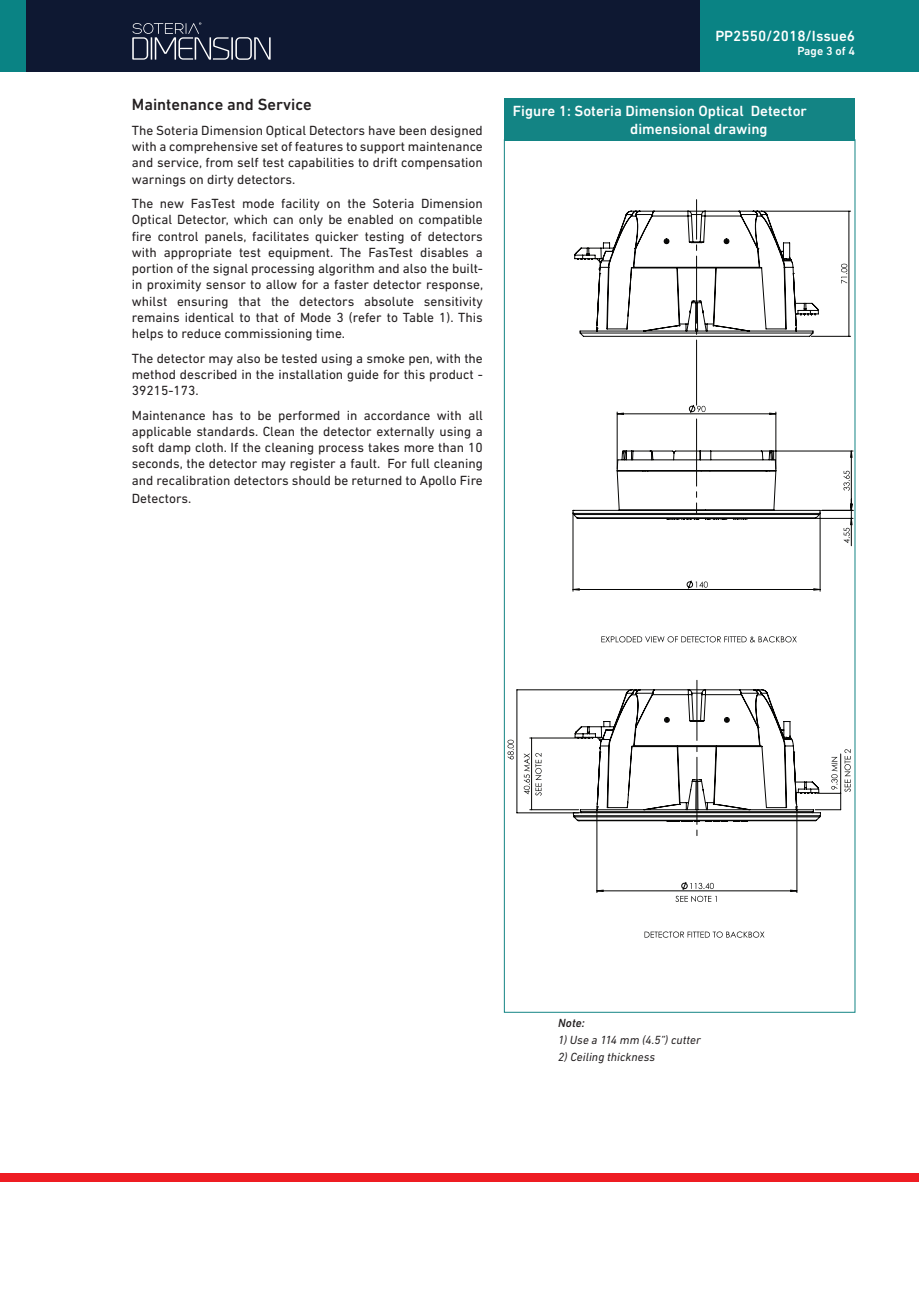
<style>
.page{position:relative;width:919px;height:1289px;background:#fff}
.page>*{position:absolute;margin:0;border:0;box-sizing:border-box;transform-origin:0 0}
.body_title{font:500 16.5px "DIN Next LT Pro";color:#231f20}
.titlebox_title{font:500 15px/18px "DIN Next LT Pro";color:#fff}
.Data_Sheet_Numbering{font:500 15px "DIN Next LT Pro";color:#fff}
.body_text{font:13.5px/16.2px "DIN Next LT Pro";color:#231f20;text-align:justify}
.t1{font:italic 12px "DIN Next LT Pro";letter-spacing:.005em;color:#231f20}
.Data_Sheet_Numbering-2{font:500 12px "DIN Next LT Pro";color:#fff}
.t2{font:italic 500 12px "DIN Next LT Pro";color:#231f20}
</style>
<div class="page">
<div style="left:0;top:0;width:700px;height:71px;background:#0e1832"></div>
<div style="left:0;top:0;width:26px;height:71px;background:#0a8384"></div>
<div style="left:700px;top:0;width:218px;height:71px;background:#0a8384"></div>
<div style="left:0;top:1172px;width:13px;height:9px;background:#ee1d23"></div>
<div style="left:13px;top:1172px;width:905px;height:9px;background:#ee1d23"></div>
<svg style="left:132px;top:22px;width:138px;height:38px"></svg>
<svg style="left:507px;top:739px;width:6px;height:20px"></svg>
<svg style="left:523px;top:753px;width:18px;height:42px"></svg>
<svg style="left:644px;top:931px;width:120px;height:6px"></svg>
<svg style="left:841px;top:264px;width:6px;height:19px"></svg>
<hr style="left:796px;top:811px;width:1px;height:81px;background:#050504">
<hr style="left:596px;top:811px;width:1px;height:81px;background:#050504">
<hr style="left:848px;top:211px;width:1px;height:125px;background:#050504">
<hr style="left:763px;top:211px;width:87px;height:1px;background:#050504">
<hr style="left:811px;top:336px;width:39px;height:1px;background:#050504">
<hr style="left:531px;top:738px;width:1px;height:71px;background:#050504">
<hr style="left:529px;top:737px;width:61px;height:1px;background:#050504">
<hr style="left:529px;top:809px;width:49px;height:1px;background:#050504">
<svg style="left:821px;top:749px;width:29px;height:61px"></svg>
<hr style="left:516px;top:689px;width:1px;height:123px;background:#050504">
<hr style="left:517px;top:689px;width:113px;height:1px;background:#050504">
<hr style="left:517px;top:812px;width:61px;height:1px;background:#050504">
<hr style="left:773px;top:450px;width:80px;height:1px;background:#050504">
<hr style="left:821px;top:510px;width:32px;height:1px;background:#050504">
<hr style="left:816px;top:518px;width:37px;height:1px;background:#050504">
<svg style="left:597px;top:881px;width:199px;height:21px"></svg>
<svg style="left:843px;top:451px;width:8px;height:94px"></svg>
<svg style="left:572px;top:210px;width:249px;height:612px"></svg>
<div style="left:504px;top:98px;width:351px;height:42px;background:#138484"></div>
<p class="body_title" style="left:132px;top:95px;width:181px">Maintenance and Service</p>
<p class="body_text" style="left:132px;top:122px;width:352px">The Soteria Dimension Optical Detectors have been designed with a comprehensive set of features to support maintenance and service, from self test capabilities to drift compensation warnings on dirty detectors.</p>
<p class="body_text" style="left:132px;top:195px;width:353px">The new FasTest mode facility on the Soteria Dimension Optical Detector, which can only be enabled on compatible fire control panels, facilitates quicker testing of detectors with appropriate test equipment. The FasTest disables a portion of the signal processing algorithm and also the built&shy;in proximity sensor to allow for a faster detector response, whilst ensuring that the detectors absolute sensitivity remains identical to that of Mode 3 (refer to Table 1). This helps to reduce commissioning time.</p>
<p class="body_text" style="left:132px;top:350px;width:352px">The detector may also be tested using a smoke pen, with the method described in the installation guide for this product - 39215-173.</p>
<p class="body_text" style="left:132px;top:407px;width:352px">Maintenance has to be performed in accordance with all applicable standards. Clean the detector externally using a soft damp cloth. If the cleaning process takes more than 10 seconds, the detector may register a fault. For full cleaning and recalibration detectors should be returned to Apollo Fire</p>
<p class="body_text" style="left:132px;top:490px;width:61px">Detectors.</p>
<p class="Data_Sheet_Numbering" style="left:715px;top:27px;width:141px">PP2550/2018/Issue6</p>
<p class="Data_Sheet_Numbering-2" style="left:797px;top:44px;width:59px">Page 3 of 4</p>
<p class="titlebox_title" style="left:630px;top:101px;width:178px;text-indent:-117px">Figure 1: Soteria Dimension Optical Detector dimensional drawing</p>
<p class="t2" style="left:558px;top:1016px;width:28px">Note:</p>
<p class="t1" style="left:558px;top:1033px;width:144px">1) Use a 114 mm (4.5”) cutter</p>
<p class="t1" style="left:558px;top:1050px;width:98px">2) Ceiling thickness</p>
</div>
